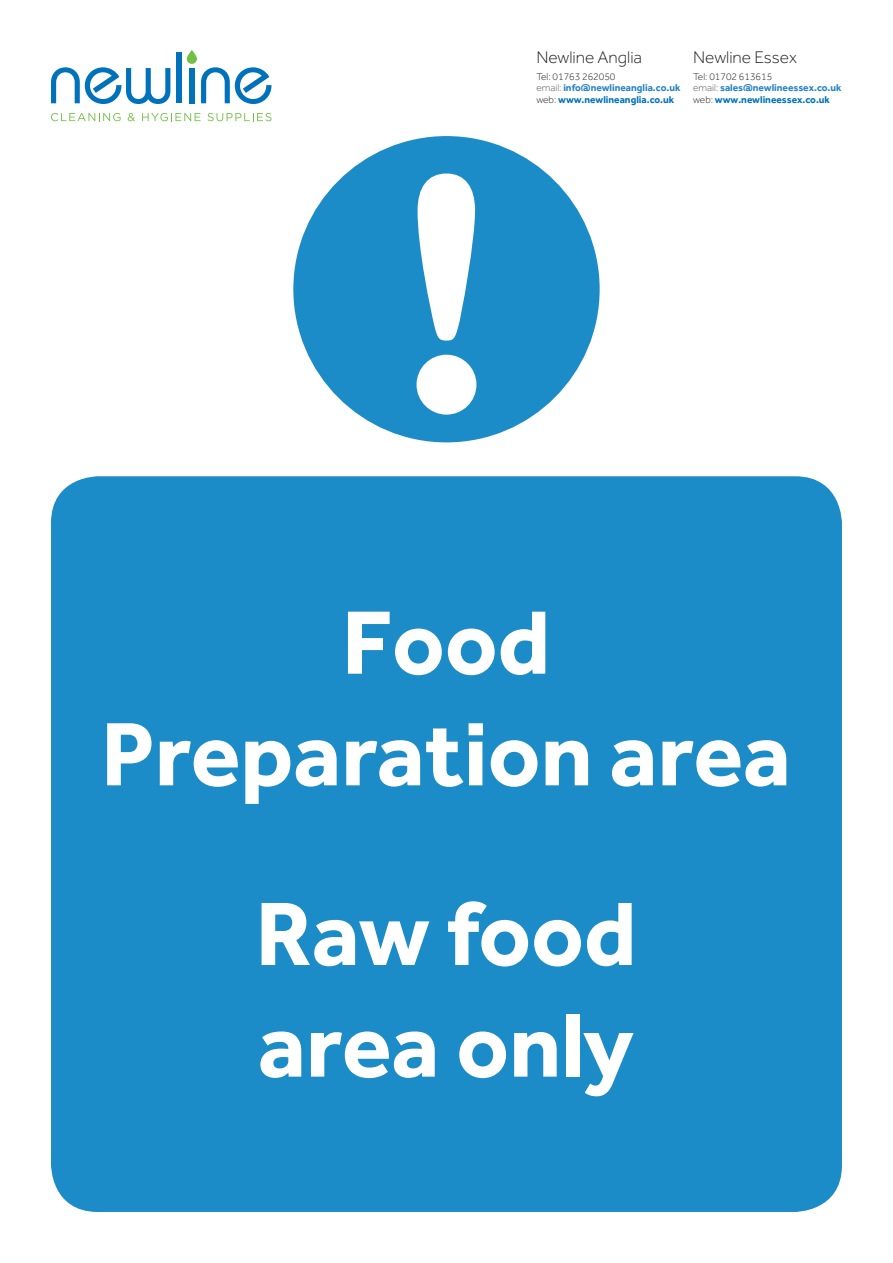
<style>
.page{position:relative;width:893px;height:1263px;background:#fff}
.page>*{position:absolute;margin:0;border:0;box-sizing:border-box;transform-origin:0 0}
.t1{font:700 93px/111.6px "Effra";color:#fff;text-align:center}
.t2{font:300 17.4px "Effra";color:#231f20}
.t3{font:700 10.2px/11.2px "Effra";color:#2783c5}
.s1{font-weight:300;color:#231f20}
.s2{font-weight:300;color:#57585a}
.s3{color:#0072bc}
</style>
<div class="page">
<div style="left:177px;top:52px;width:5px;height:51px;background:#0072bc"></div>
<div style="left:189px;top:68px;width:5px;height:35px;background:#0072bc"></div>
<svg style="left:187px;top:50px;width:10px;height:14px"></svg>
<svg style="left:51px;top:67px;width:119px;height:37px"></svg>
<svg style="left:201px;top:67px;width:70px;height:37px"></svg>
<svg style="left:51px;top:113px;width:70px;height:8px"></svg>
<svg style="left:128px;top:113px;width:7px;height:8px"></svg>
<svg style="left:142px;top:113px;width:59px;height:8px"></svg>
<svg style="left:208px;top:113px;width:63px;height:8px"></svg>
<div style="left:293px;top:136px;width:307px;height:306px;background:#1b8cc7;border-radius:50%"></div>
<svg style="left:416px;top:173px;width:60px;height:242px"></svg>
<div style="left:51px;top:476px;width:791px;height:736px;background:#1b8cc7;border-radius:47px"></div>
<h2 class="t2" style="left:536px;top:47px;width:107px">Newline Anglia</h2>
<p class="t3" style="left:536px;top:71px;width:146px"><span class="s1">Tel: 01763 262050<br></span><span class="s2">email:</span> info@newlineanglia.co.uk <span class="s1">web:</span> <span class="s3">www.newlineanglia.co.uk</span></p>
<h2 class="t2" style="left:693px;top:47px;width:105px">Newline Essex</h2>
<p class="t3" style="left:693px;top:71px;width:150px"><span class="s1">Tel: 01702 613615<br></span><span class="s2">email:</span> sales@newlineessex.co.uk <span class="s1">web:</span> <span class="s3">www.newlineessex.co.uk</span></p>
<h1 class="t1" style="left:101px;top:585px;width:691px">Food<br>Preparation area</h1>
<h1 class="t1" style="left:255px;top:876px;width:383px;text-align:left">Raw food area only</h1>
</div>
